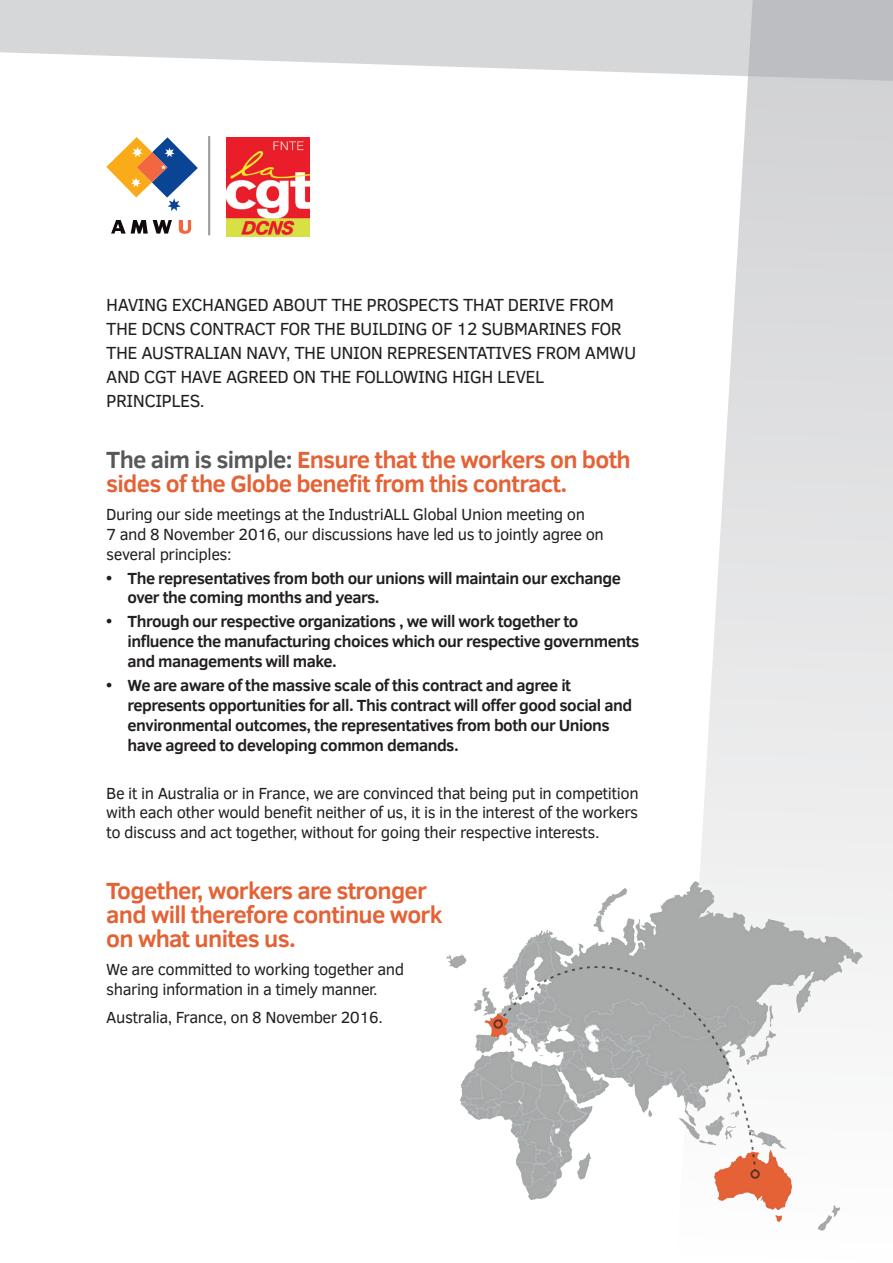
<style>
.page{position:relative;width:893px;height:1263px;background:#fff}
.page>*{position:absolute;margin:0;border:0;box-sizing:border-box;transform-origin:0 0}
.t1{font:700 24px/24px "Clear Sans";letter-spacing:-.03em;color:#e46235}
.t2{font:18px/24px "Clear Sans";letter-spacing:-.03em;color:#231f20}
.t3{font:700 16.5px/19.8px "Clear Sans";letter-spacing:-.03em;color:#231f20}
.t4{font:16.5px/19.8px "Clear Sans";letter-spacing:-.03em;color:#231f20}
.s1{color:#57585a}
</style>
<div class="page">
<svg style="left:700px;top:81px;width:193px;height:921px;fill:#e4e5e6"></svg>
<svg style="left:0;top:0;width:893px;height:81px;fill:#d6d7d9"></svg>
<img style="left:446px;top:871px;width:416px;height:360px">
<svg style="left:501px;top:964px;width:256px;height:15px;background:#abadad"></svg>
<svg style="left:498px;top:979px;width:259px;height:193px"></svg>
<div style="left:493px;top:1019px;width:10px;height:10px;border:2px solid #231f20;border-radius:50%"></div>
<div style="left:750px;top:1169px;width:10px;height:10px;border:2px solid #231f20;border-radius:50%"></div>
<img style="left:227px;top:138px;width:83px;height:99px">
<svg style="left:111px;top:220px;width:61px;height:14px"></svg>
<svg style="left:179px;top:220px;width:12px;height:14px"></svg>
<svg style="left:106px;top:137px;width:92px;height:74px"></svg>
<hr style="left:208px;top:136px;width:2px;height:99px;background:#6c6d70">
<p class="t2" style="left:106px;top:292px;width:532px">HAVING EXCHANGED ABOUT THE PROSPECTS THAT DERIVE FROM THE DCNS CONTRACT FOR THE BUILDING OF 12 SUBMARINES FOR THE AUSTRALIAN NAVY, THE UNION REPRESENTATIVES FROM AMWU AND CGT HAVE AGREED ON THE FOLLOWING HIGH LEVEL PRINCIPLES.</p>
<h1 class="t1" style="left:106px;top:446px;width:526px"><span class="s1">The aim is simple:</span> Ensure that the workers on both sides of the Globe benefit from this contract.</h1>
<p class="t4" style="left:106px;top:504px;width:499px">During our side meetings at the IndustriALL Global Union meeting on<br>7 and 8 November 2016, our discussions have led us to jointly agree on several principles:</p>
<p class="t3" style="left:128px;top:567px;width:495px;text-indent:-21px">• The representatives from both our unions will maintain our exchange over the coming months and years.</p>
<p class="t3" style="left:128px;top:611px;width:513px;text-indent:-21px">• Through our respective organizations , we will work together to influence the manufacturing choices which our respective governments and managements will make.</p>
<p class="t3" style="left:128px;top:675px;width:506px;text-indent:-21px">• We are aware of the massive scale of this contract and agree it represents opportunities for all. This contract will offer good social and environmental outcomes, the representatives from both our Unions have agreed to developing common demands.</p>
<p class="t4" style="left:106px;top:783px;width:534px;text-align:justify">Be it in Australia or in France, we are convinced that being put in competition with each other would benefit neither of us, it is in the interest of the workers to discuss and act together, without for going their respective interests.</p>
<h1 class="t1" style="left:106px;top:878px;width:338px">Together, workers are stronger and will therefore continue work on what unites us.</h1>
<p class="t4" style="left:106px;top:960px;width:299px">We are committed to working together and sharing information in a timely manner.</p>
<p class="t4" style="left:106px;top:1008px;width:278px">Australia, France, on 8 November 2016.</p>
</div>
